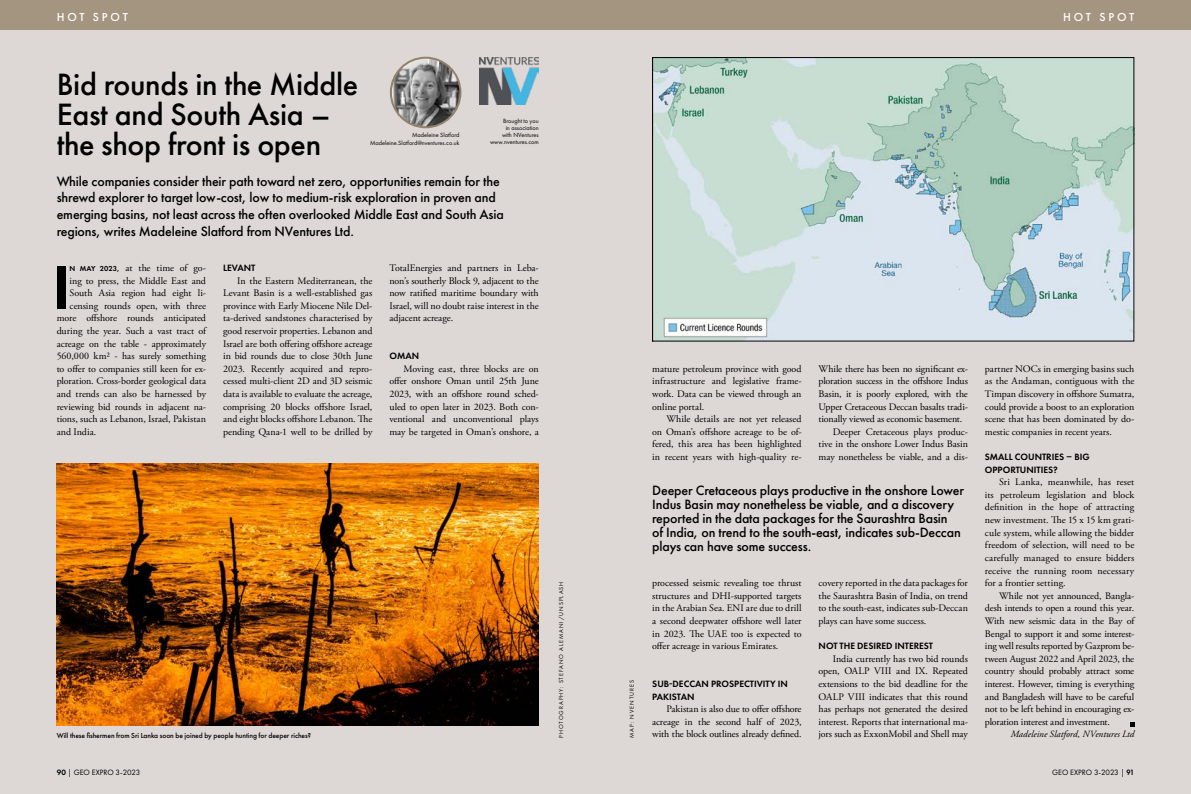
<style>
.page{position:relative;width:1191px;height:794px;background:#fff}
.page>*{position:absolute;margin:0;border:0;box-sizing:border-box;transform-origin:0 0}
.t1{font:600 64.2px "Futura PT";color:#000}
.t2{font:500 32px/30px "Futura PT";letter-spacing:-.01em;color:#000}
.t3{font:500 14px/14px "Futura PT";letter-spacing:-.01em;color:#000}
.t4{font:500 12px "Futura PT";letter-spacing:.23em;color:#fff}
.t5{font:10px/12.6px "Adobe Garamond Pro";letter-spacing:-.005em;color:#000;text-align:justify}
.t6{font:600 9.5px/12.6px "Futura PT";color:#000}
.t7{font:italic 9.5px "Adobe Garamond Pro";color:#000}
.t8{font:8px "Futura PT";color:#000}
.t9{font:500 7.5px "Futura PT";letter-spacing:-.01em;color:#000}
.t10{font:6.3px/7px "Futura PT";color:#000;text-align:right}
.t11{font:6px "Futura PT";letter-spacing:.16em;color:#000}
.s1{font-family:"Futura PT";font-weight:600;font-size:7.5px}
.s2{font-weight:600}
</style>
<div class="page">
<div style="left:0;top:23px;width:595px;height:771px;background:#ddd8d5"></div>
<div style="left:0;top:0;width:595px;height:29px;background:#a49580"></div>
<div style="left:595px;top:23px;width:596px;height:771px;background:#ddd8d5"></div>
<div style="left:595px;top:0;width:596px;height:29px;background:#a49580"></div>
<img style="left:480px;top:57px;width:59px;height:48px">
<img style="left:391px;top:58px;width:69px;height:69px">
<div style="left:390px;top:57px;width:71px;height:71px;border:2px solid #92826a;border-radius:50%"></div>
<img style="left:57px;top:463px;width:482px;height:262px">
<svg style="left:1130px;top:722px;width:4px;height:4px"></svg>
<img style="left:654px;top:59px;width:478px;height:280px">
<div style="left:652px;top:57px;width:482px;height:284px;border:1px solid #000"></div>
<p class="t4" style="left:57px;top:10px;width:105px">LOREM YPSUM</p>
<p class="t4" style="left:1030px;top:10px;width:105px">LOREM YPSUM</p>
<p class="t4" style="left:57px;top:10px;width:73px">HOT SPOT</p>
<p class="t4" style="left:1063px;top:10px;width:73px">HOT SPOT</p>
<h2 class="t2" style="left:57px;top:69px;width:303px">Bid rounds in the Middle<br>East and South Asia – the shop front is open</h2>
<p class="t3" style="left:57px;top:172px;width:448px;line-height:16.8px">While companies consider their path toward net zero, opportunities remain for the shrewd explorer to target low-cost, low to medium-risk exploration in proven and emerging basins, not least across the often overlooked Middle East and South Asia regions, writes Madeleine Slatford from NVentures Ltd.</p>
<p class="t10" style="left:490px;top:117px;width:50px">Brought to you<br>in association<br>with NVentures www.nventures.com</p>
<p class="t10" style="left:370px;top:131px;width:91px;line-height:7.6px">Madeleine Slatford<br>Madeleine.Slatford@nventures.co.uk</p>
<h1 class="t1" style="left:52px;top:247px;width:20px">I</h1>
<p class="t5" style="left:70px;top:262px;width:138px"><span class="s1">N MAY 2023,</span> at the time of go-</p>
<p class="t5" style="left:70px;top:274px;width:138px">ing to press, the Middle East and</p>
<p class="t5" style="left:70px;top:287px;width:138px">South Asia region had eight li-</p>
<p class="t5" style="left:70px;top:300px;width:138px">censing rounds open, with three</p>
<p class="t5" style="left:57px;top:312px;width:151px">more offshore rounds anticipated</p>
<p class="t5" style="left:57px;top:325px;width:151px">during the year. Such a vast tract of</p>
<p class="t5" style="left:57px;top:337px;width:151px">acreage on the table - approximately</p>
<p class="t5" style="left:57px;top:350px;width:151px">560,000 km2 - has surely something</p>
<p class="t5" style="left:57px;top:363px;width:151px">to offer to companies still keen for ex-</p>
<p class="t5" style="left:57px;top:375px;width:151px">ploration. Cross-border geological data</p>
<p class="t5" style="left:57px;top:388px;width:151px">and trends can also be harnessed by</p>
<p class="t5" style="left:57px;top:400px;width:151px">reviewing bid rounds in adjacent na-</p>
<p class="t5" style="left:57px;top:413px;width:151px">tions, such as Lebanon, Israel, Pakistan</p>
<p class="t5" style="left:57px;top:426px;width:41px">and India.</p>
<p class="t6" style="left:223px;top:261px;width:34px">LEVANT</p>
<p class="t5" style="left:223px;top:274px;width:151px;text-indent:14px">In the Eastern Mediterranean, the Levant Basin is a well-established gas province with Early Miocene Nile Del&shy;ta-derived sandstones characterised by good reservoir properties. Lebanon and Israel are both offering offshore acreage in bid rounds due to close 30th June 2023. Recently acquired and repro&shy;cessed multi-client 2D and 3D seismic data is available to evaluate the acreage, comprising 20 blocks offshore Israel, and eight blocks offshore Lebanon. The pending Qana-1 well to be drilled by</p>
<p class="t5" style="left:389px;top:262px;width:151px">TotalEnergies and partners in Leba&shy;non’s southerly Block 9, adjacent to the now ratified maritime boundary with Israel, will no doubt raise interest in the adjacent acreage.</p>
<p class="t6" style="left:389px;top:350px;width:31px">OMAN</p>
<p class="t5" style="left:389px;top:363px;width:151px;text-indent:14px">Moving east, three blocks are on offer onshore Oman until 25th June 2023, with an offshore round sched&shy;uled to open later in 2023. Both con&shy;ventional and unconventional plays may be targeted in Oman’s onshore, a</p>
<p class="t5" style="left:652px;top:363px;width:151px">mature petroleum province with good infrastructure and legislative frame&shy;work. Data can be viewed through an online portal.</p>
<p class="t5" style="left:652px;top:413px;width:151px;text-indent:14px">While details are not yet released on Oman’s offshore acreage to be of&shy;fered, this area has been highlighted in recent years with high-quality re-</p>
<p class="t5" style="left:818px;top:363px;width:151px">While there has been no significant ex-</p>
<p class="t5" style="left:818px;top:375px;width:151px">ploration success in the offshore Indus</p>
<p class="t5" style="left:818px;top:388px;width:151px">Basin, it is poorly explored, with the</p>
<p class="t5" style="left:818px;top:400px;width:151px">Upper Cretaceous Deccan basalts tradi-</p>
<p class="t5" style="left:818px;top:413px;width:145px">tionally viewed as economic basement.</p>
<p class="t5" style="left:832px;top:426px;width:137px">Deeper Cretaceous plays produc-</p>
<p class="t5" style="left:818px;top:438px;width:151px">tive in the onshore Lower Indus Basin</p>
<p class="t5" style="left:818px;top:451px;width:151px">may nonetheless be viable, and a dis-</p>
<p class="t9" style="left:57px;top:731px;width:256px">Will these fishermen from Sri Lanka soon be joined by people hunting for deeper riches?</p>
<p class="t8" style="left:57px;top:767px;width:85px"><span class="s2">90</span> | GEO EXPRO 3-2023</p>
<p class="t11" style="left:557px;top:738px;width:157px;rotate:-90deg">PHOTOGRAPHY: STEFANO ALEMANI/UNSPLASH</p>
<p class="t11" style="left:628px;top:738px;width:59px;rotate:-90deg">MAP: NVENTURES</p>
<p class="t3" style="left:652px;top:483px;width:313px">Deeper Cretaceous plays productive in the onshore Lower Indus Basin may nonetheless be viable, and a discovery reported in the data packages for the Saurashtra Basin<br>of India, on trend to the south-east, indicates sub-Deccan plays can have some success.</p>
<p class="t5" style="left:652px;top:577px;width:151px">processed seismic revealing toe thrust structures and DHI-supported targets in the Arabian Sea. ENI are due to drill a second deepwater offshore well later in 2023. The UAE too is expected to offer acreage in various Emirates.</p>
<p class="t6" style="left:652px;top:677px;width:137px">SUB-DECCAN PROSPECTIVITY IN<br>PAKISTAN</p>
<p class="t5" style="left:652px;top:703px;width:151px;text-indent:14px">Pakistan is also due to offer offshore acreage in the second half of 2023, with the block outlines already defined.</p>
<p class="t5" style="left:818px;top:577px;width:151px">covery reported in the data packages for the Saurashtra Basin of India, on trend to the south-east, indicates sub-Deccan plays can have some success.</p>
<p class="t6" style="left:818px;top:639px;width:116px">NOT THE DESIRED INTEREST</p>
<p class="t5" style="left:818px;top:652px;width:151px;text-indent:14px">India currently has two bid rounds open, OALP VIII and IX. Repeated extensions to the bid deadline for the OALP VIII indicates that this round has perhaps not generated the desired interest. Reports that international ma&shy;jors such as ExxonMobil and Shell may</p>
<p class="t5" style="left:985px;top:363px;width:151px">partner NOCs in emerging basins such as the Andaman, contiguous with the Timpan discovery in offshore Sumatra, could provide a boost to an exploration scene that has been dominated by do&shy;mestic companies in recent years.</p>
<p class="t6" style="left:985px;top:450px;width:106px">SMALL COUNTRIES – BIG<br>OPPORTUNITIES?</p>
<p class="t5" style="left:985px;top:476px;width:151px;text-indent:14px">Sri Lanka, meanwhile, has reset its petroleum legislation and block definition in the hope of attracting new investment. The 15 x 15 km grati&shy;cule system, while allowing the bidder freedom of selection, will need to be carefully managed to ensure bidders receive the running room necessary for a frontier setting.</p>
<p class="t5" style="left:985px;top:589px;width:151px;text-indent:14px">While not yet announced, Bangla&shy;desh intends to open a round this year.<br>With new seismic data in the Bay of Bengal to support it and some interest&shy;ing well results reported by Gazprom be&shy;tween August 2022 and April 2023, the country should probably attract some interest. However, timing is everything and Bangladesh will have to be careful not to be left behind in encouraging ex&shy;ploration interest and investment.</p>
<p class="t7" style="left:1010px;top:728px;width:125px">Madeleine Slatford, NVentures Ltd</p>
<p class="t8" style="left:1052px;top:767px;width:84px">GEO EXPRO 3-2023 | <span class="s2">91</span></p>
</div>
